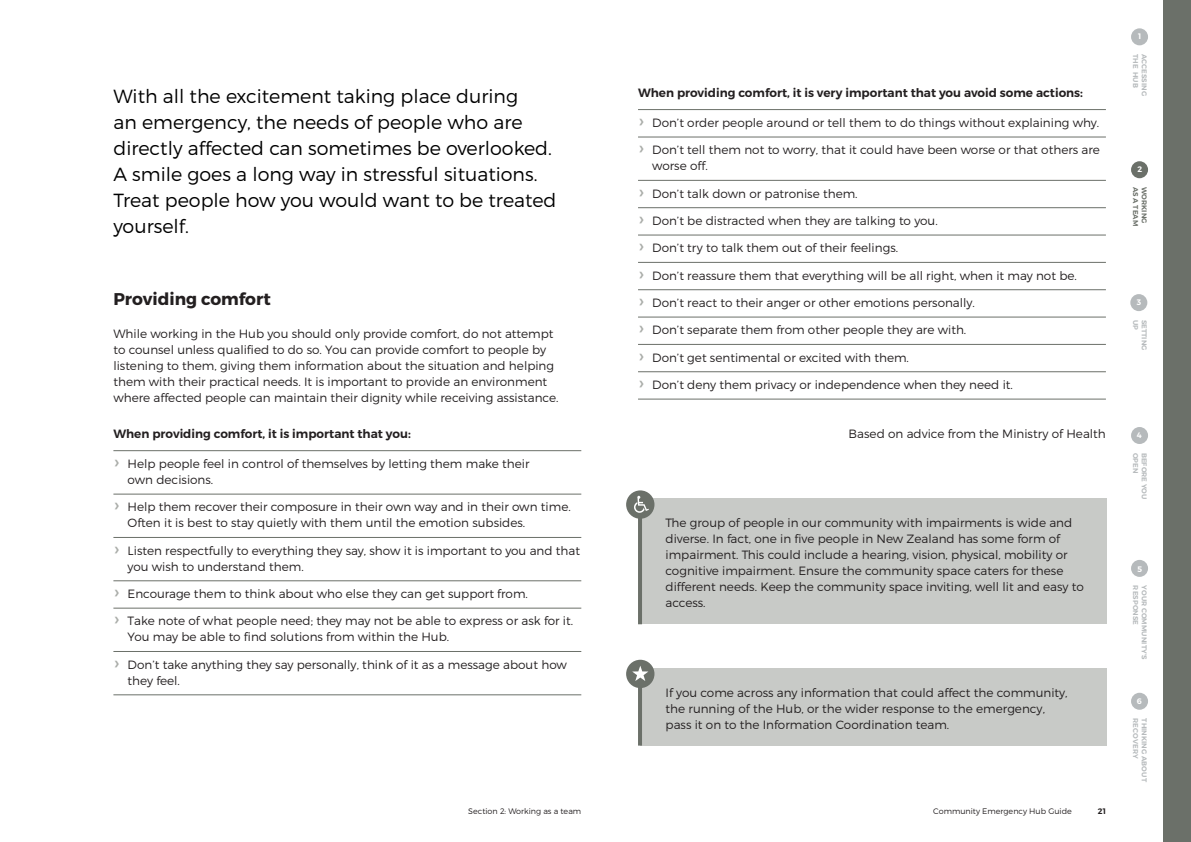
<style>
.page{position:relative;width:1191px;height:842px;background:#fff}
.page>*{position:absolute;margin:0;border:0;box-sizing:border-box;transform-origin:0 0}
.Intro{font:300 19px/26px "Montserrat";color:#000001}
.Heading_3{font:700 17px "Montserrat";color:#231f20}
.Body{font:300 12px/16px "Montserrat";color:#231f20}
.Table_spacing{font:300 12px/16px "Montserrat";color:#231f20}
.Task_Body_-_between_copy{font:600 12px "Montserrat";color:#231f20}
.t1{font:300 8px "Montserrat";color:#231f20}
.t2{font:600 8px "Montserrat";color:#fff}
.t3{font:600 8px "Montserrat";color:#231f20}
.t4{font:600 7px "Montserrat";letter-spacing:.01em;color:#b6babc}
.t5{font:600 7px "Montserrat";letter-spacing:.01em;color:#6b7069}
.s1{font-weight:400;font-size:19px;color:#aaada9}
</style>
<div class="page">
<div style="left:1162px;top:0;width:29px;height:842px;background:#6b7069"></div>
<div style="left:1131px;top:28px;width:17px;height:17px;background:#b6babc;border-radius:50%"></div>
<div style="left:1131px;top:161px;width:17px;height:17px;background:#6b7069;border-radius:50%"></div>
<div style="left:1130px;top:294px;width:17px;height:17px;background:#b6babc;border-radius:50%"></div>
<div style="left:1131px;top:427px;width:17px;height:17px;background:#b6babc;border-radius:50%"></div>
<div style="left:1131px;top:560px;width:17px;height:17px;background:#b6babc;border-radius:50%"></div>
<div style="left:1131px;top:693px;width:17px;height:17px;background:#b6babc;border-radius:50%"></div>
<hr style="left:113px;top:450px;width:468px;height:1px;background:#6b7069">
<hr style="left:113px;top:494px;width:468px;height:1px;background:#6b7069">
<hr style="left:113px;top:537px;width:468px;height:1px;background:#6b7069">
<hr style="left:113px;top:580px;width:468px;height:1px;background:#6b7069">
<hr style="left:113px;top:608px;width:468px;height:1px;background:#6b7069">
<hr style="left:113px;top:651px;width:468px;height:1px;background:#6b7069">
<hr style="left:113px;top:694px;width:468px;height:1px;background:#6b7069">
<hr style="left:638px;top:109px;width:468px;height:1px;background:#6b7069">
<hr style="left:638px;top:137px;width:468px;height:1px;background:#6b7069">
<hr style="left:638px;top:180px;width:468px;height:1px;background:#6b7069">
<hr style="left:638px;top:207px;width:468px;height:1px;background:#6b7069">
<hr style="left:638px;top:235px;width:468px;height:1px;background:#6b7069">
<hr style="left:638px;top:262px;width:468px;height:1px;background:#6b7069">
<hr style="left:638px;top:289px;width:468px;height:1px;background:#6b7069">
<hr style="left:638px;top:317px;width:468px;height:1px;background:#6b7069">
<hr style="left:638px;top:344px;width:468px;height:1px;background:#6b7069">
<hr style="left:638px;top:371px;width:468px;height:1px;background:#6b7069">
<hr style="left:638px;top:399px;width:468px;height:1px;background:#6b7069">
<div style="left:640px;top:499px;width:467px;height:125px;background:#c8cac7"></div>
<hr style="left:638px;top:499px;width:4px;height:125px;background:#6b7069">
<div style="left:640px;top:668px;width:467px;height:78px;background:#c8cac7"></div>
<hr style="left:638px;top:668px;width:4px;height:78px;background:#6b7069">
<div style="left:626px;top:490px;width:28px;height:29px;background:#6b7069;border-radius:50%"></div>
<svg style="left:634px;top:496px;width:15px;height:17px"></svg>
<div style="left:626px;top:660px;width:28px;height:28px;background:#6b7069;border-radius:50%"></div>
<svg style="left:632px;top:666px;width:16px;height:15px"></svg>
<p class="Intro" style="left:113px;top:83px;width:444px">With all the excitement taking place during<br>an emergency, the needs of people who are directly affected can sometimes be overlooked.<br>A smile goes a long way in stressful situations.<br>Treat people how you would want to be treated yourself.</p>
<p class="Heading_3" style="left:113px;top:288px;width:159px">Providing comfort</p>
<p class="Body" style="left:113px;top:325px;width:446px">While working in the Hub you should only provide comfort, do not attempt to counsel unless qualified to do so. You can provide comfort to people by listening to them, giving them information about the situation and helping them with their practical needs. It is important to provide an environment where affected people can maintain their dignity while receiving assistance.</p>
<p class="Task_Body_-_between_copy" style="left:113px;top:426px;width:299px">When providing comfort, it is important that you:</p>
<p class="Body" style="left:128px;top:455px;width:403px;text-indent:-14px"><span class="s1">›</span> Help people feel in control of themselves by letting them make their own decisions.</p>
<p class="Body" style="left:128px;top:499px;width:445px;text-indent:-14px"><span class="s1">›</span> Help them recover their composure in their own way and in their own time.<br>Often it is best to stay quietly with them until the emotion subsides.</p>
<p class="Body" style="left:128px;top:542px;width:454px;text-indent:-14px"><span class="s1">›</span> Listen respectfully to everything they say, show it is important to you and that you wish to understand them.</p>
<p class="Body" style="left:113px;top:585px;width:416px"><span class="s1">›</span> Encourage them to think about who else they can get support from.</p>
<p class="Body" style="left:128px;top:613px;width:447px;text-indent:-14px"><span class="s1">›</span> Take note of what people need; they may not be able to express or ask for it.<br>You may be able to find solutions from within the Hub.</p>
<p class="Body" style="left:128px;top:656px;width:441px;text-indent:-14px"><span class="s1">›</span> Don’t take anything they say personally, think of it as a message about how they feel.</p>
<p class="Task_Body_-_between_copy" style="left:638px;top:85px;width:446px">When providing comfort, it is very important that you avoid some actions:</p>
<p class="Body" style="left:638px;top:114px;width:462px"><span class="s1">›</span> Don’t order people around or tell them to do things without explaining why.</p>
<p class="Body" style="left:652px;top:142px;width:449px;text-indent:-14px"><span class="s1">›</span> Don’t tell them not to worry, that it could have been worse or that others are worse off.</p>
<p class="Body" style="left:638px;top:185px;width:221px"><span class="s1">›</span> Don’t talk down or patronise them.</p>
<p class="Body" style="left:638px;top:212px;width:301px"><span class="s1">›</span> Don’t be distracted when they are talking to you.</p>
<p class="Body" style="left:638px;top:240px;width:262px"><span class="s1">›</span> Don’t try to talk them out of their feelings.</p>
<p class="Body" style="left:638px;top:267px;width:440px"><span class="s1">›</span> Don’t reassure them that everything will be all right, when it may not be.</p>
<p class="Body" style="left:638px;top:294px;width:338px"><span class="s1">›</span> Don’t react to their anger or other emotions personally.</p>
<p class="Body" style="left:638px;top:322px;width:330px"><span class="s1">›</span> Don’t separate them from other people they are with.</p>
<p class="Body" style="left:638px;top:349px;width:272px"><span class="s1">›</span> Don’t get sentimental or excited with them.</p>
<p class="Body" style="left:638px;top:376px;width:376px"><span class="s1">›</span> Don’t deny them privacy or independence when they need it.</p>
<p class="Body" style="left:848px;top:425px;width:259px">Based on advice from the Ministry of Health</p>
<p class="Table_spacing" style="left:665px;top:515px;width:420px">The group of people in our community with impairments is wide and diverse. In fact, one in five people in New Zealand has some form of impairment. This could include a hearing, vision, physical, mobility or cognitive impairment. Ensure the community space caters for these different needs. Keep the community space inviting, well lit and easy to access.</p>
<p class="Body" style="left:665px;top:684px;width:403px">If you come across any information that could affect the community, the running of the Hub, or the wider response to the emergency, pass it on to the Information Coordination team.</p>
<p class="t1" style="left:468px;top:806px;width:115px">Section 2: Working as a team</p>
<p class="t1" style="left:933px;top:806px;width:140px">Community Emergency Hub Guide</p>
<p class="t3" style="left:1098px;top:806px;width:9px">21</p>
<p class="t2" style="left:1138px;top:31px;width:5px">1</p>
<p class="t4" style="left:1140px;top:54px;width:35px;rotate:90deg">THE HUB</p>
<p class="t4" style="left:1148px;top:54px;width:43px;rotate:90deg">ACCESSING</p>
<p class="t2" style="left:1137px;top:164px;width:6px">2</p>
<p class="t5" style="left:1140px;top:187px;width:41px;rotate:90deg">AS A TEAM</p>
<p class="t5" style="left:1148px;top:187px;width:38px;rotate:90deg">WORKING</p>
<p class="t2" style="left:1136px;top:297px;width:6px">3</p>
<p class="t4" style="left:1140px;top:320px;width:12px;rotate:90deg">UP</p>
<p class="t4" style="left:1148px;top:320px;width:32px;rotate:90deg">SETTING</p>
<p class="t2" style="left:1137px;top:430px;width:6px">4</p>
<p class="t4" style="left:1140px;top:452px;width:22px;rotate:90deg">OPEN</p>
<p class="t4" style="left:1148px;top:452px;width:48px;rotate:90deg">BEFORE YOU</p>
<p class="t2" style="left:1137px;top:564px;width:6px">5</p>
<p class="t4" style="left:1140px;top:585px;width:41px;rotate:90deg">RESPONSE</p>
<p class="t4" style="left:1148px;top:585px;width:76px;rotate:90deg">YOUR COMMUNITY’S</p>
<p class="t2" style="left:1137px;top:696px;width:7px">6</p>
<p class="t4" style="left:1140px;top:718px;width:41px;rotate:90deg">RECOVERY</p>
<p class="t4" style="left:1148px;top:718px;width:65px;rotate:90deg">THINKING ABOUT</p>
</div>
